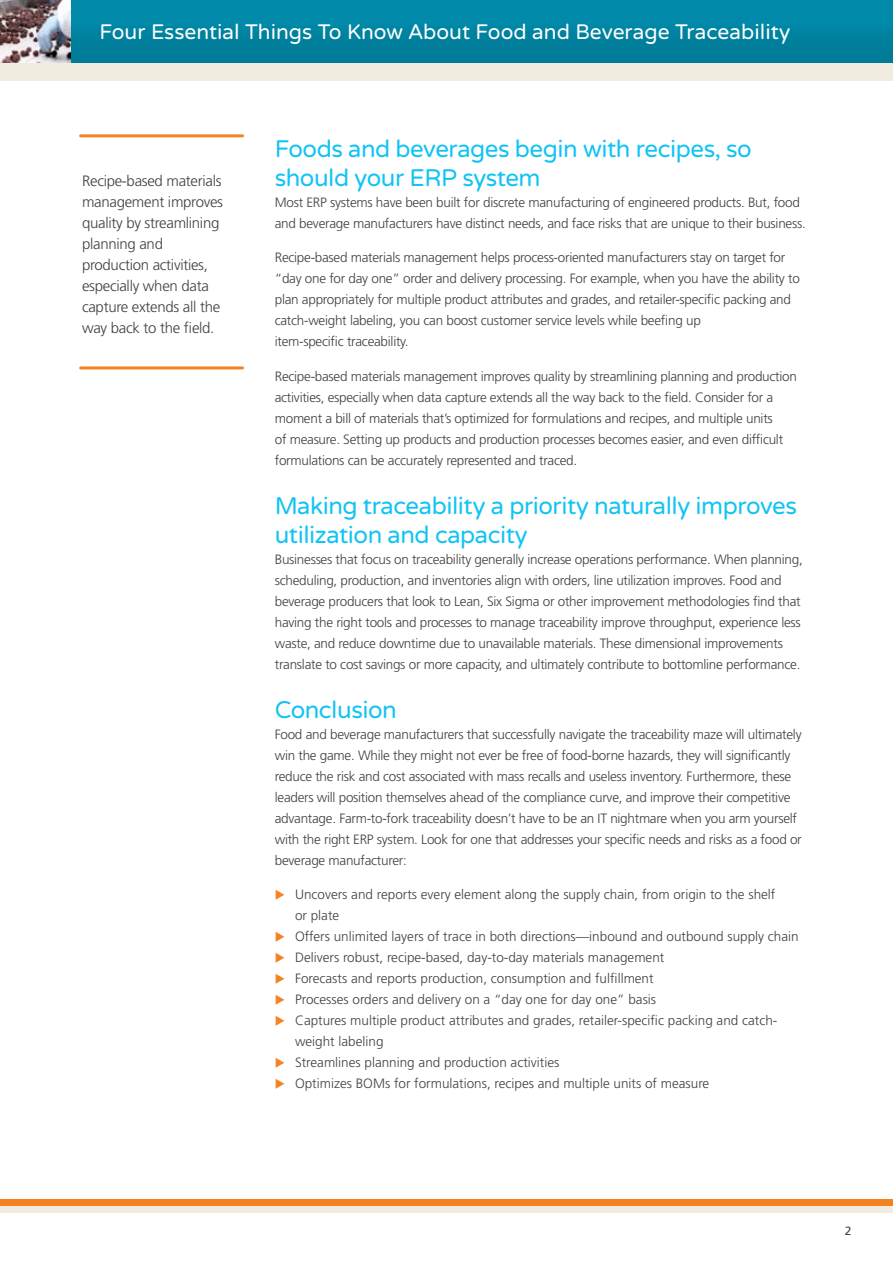
<style>
.page{position:relative;width:893px;height:1263px;background:#fff}
.page>*{position:absolute;margin:0;border:0;box-sizing:border-box;transform-origin:0 0}
.Body_Heading{font:24px/28.8px "Varela Round";letter-spacing:-.02em;color:#12c3f4}
.t1{font:21px "Varela Round";color:#fff}
.Body_Copy-Sidebar{font:300 15px/21px "Frutiger LT Std";letter-spacing:-.02em;color:#414042}
.Body_Copy{font:300 13.5px/21px "Frutiger LT Std";letter-spacing:-.02em;color:#414042}
.Body_Copy-2{font:300 13.5px/21px "Frutiger LT Std";color:#414042}
.t2{font:12px "Frutiger LT Std";color:#414042}
</style>
<div class="page">
<div style="left:0;top:1199px;width:893px;height:7px;background:#f58220"></div>
<div style="left:0;top:1206px;width:893px;height:7px;background:#f0ede0"></div>
<div style="left:0;top:0;width:893px;height:63px;background:#0084a2"></div>
<img style="left:0;top:0;width:71px;height:63px">
<div style="left:0;top:63px;width:893px;height:17px;background:#f0ede0"></div>
<hr style="left:81px;top:134px;width:162px;height:3px;background:#f58220">
<hr style="left:81px;top:366px;width:162px;height:3px;background:#f58220">
<h2 class="t1" style="left:99px;top:19px;width:692px">Four Essential Things To Know About Food and Beverage Traceability</h2>
<p class="Body_Copy-Sidebar" style="left:82px;top:170px;width:142px">Recipe-based materials management improves quality by streamlining planning and production activities, especially when data capture extends all the way back to the field.</p>
<p class="Body_Heading" style="left:275px;top:135px;width:479px">Foods and beverages begin with recipes, so should your ERP system</p>
<p class="Body_Copy" style="left:275px;top:192px;width:532px">Most ERP systems have been built for discrete manufacturing of engineered products. But, food and beverage manufacturers have distinct needs, and face risks that are unique to their business.</p>
<p class="Body_Copy" style="left:275px;top:247px;width:527px">Recipe-based materials management helps process-oriented manufacturers stay on target for “day one for day one” order and delivery processing. For example, when you have the ability to plan appropriately for multiple product attributes and grades, and retailer-specific packing and catch-weight labeling, you can boost customer service levels while beefing up<br>item-specific traceability.</p>
<p class="Body_Copy" style="left:275px;top:366px;width:524px">Recipe-based materials management improves quality by streamlining planning and production activities, especially when data capture extends all the way back to the field. Consider for a moment a bill of materials that’s optimized for formulations and recipes, and multiple units<br>of measure. Setting up products and production processes becomes easier, and even difficult formulations can be accurately represented and traced.</p>
<p class="Body_Heading" style="left:275px;top:492px;width:524px">Making traceability a priority naturally improves utilization and capacity</p>
<p class="Body_Copy" style="left:275px;top:549px;width:529px">Businesses that focus on traceability generally increase operations performance. When planning, scheduling, production, and inventories align with orders, line utilization improves. Food and beverage producers that look to Lean, Six Sigma or other improvement methodologies find that having the right tools and processes to manage traceability improve throughput, experience less waste, and reduce downtime due to unavailable materials. These dimensional improvements translate to cost savings or more capacity, and ultimately contribute to bottomline performance.</p>
<p class="Body_Heading" style="left:275px;top:696px;width:124px">Conclusion</p>
<p class="Body_Copy" style="left:275px;top:724px;width:528px">Food and beverage manufacturers that successfully navigate the traceability maze will ultimately win the game. While they might not ever be free of food-borne hazards, they will significantly reduce the risk and cost associated with mass recalls and useless inventory. Furthermore, these leaders will position themselves ahead of the compliance curve, and improve their competitive advantage. Farm-to-fork traceability doesn’t have to be an IT nightmare when you arm yourself with the right ERP system. Look for one that addresses your specific needs and risks as a food or beverage manufacturer:</p>
<p class="Body_Copy-2" style="left:295px;top:884px;width:482px">Uncovers and reports every element along the supply chain, from origin to the shelf or plate</p>
<p class="Body_Copy-2" style="left:295px;top:926px;width:505px">Offers unlimited layers of trace in both directions—inbound and outbound supply chain</p>
<p class="Body_Copy-2" style="left:295px;top:947px;width:371px">Delivers robust, recipe-based, day-to-day materials management</p>
<p class="Body_Copy-2" style="left:295px;top:968px;width:360px">Forecasts and reports production, consumption and fulfillment</p>
<p class="Body_Copy-2" style="left:295px;top:989px;width:363px">Processes orders and delivery on a “day one for day one” basis</p>
<p class="Body_Copy-2" style="left:295px;top:1010px;width:484px">Captures multiple product attributes and grades, retailer-specific packing and catch&shy;weight labeling</p>
<p class="Body_Copy-2" style="left:295px;top:1052px;width:266px">Streamlines planning and production activities</p>
<p class="Body_Copy-2" style="left:295px;top:1073px;width:416px">Optimizes BOMs for formulations, recipes and multiple units of measure</p>
<p class="t2" style="left:845px;top:1223px;width:8px">2</p>
</div>
